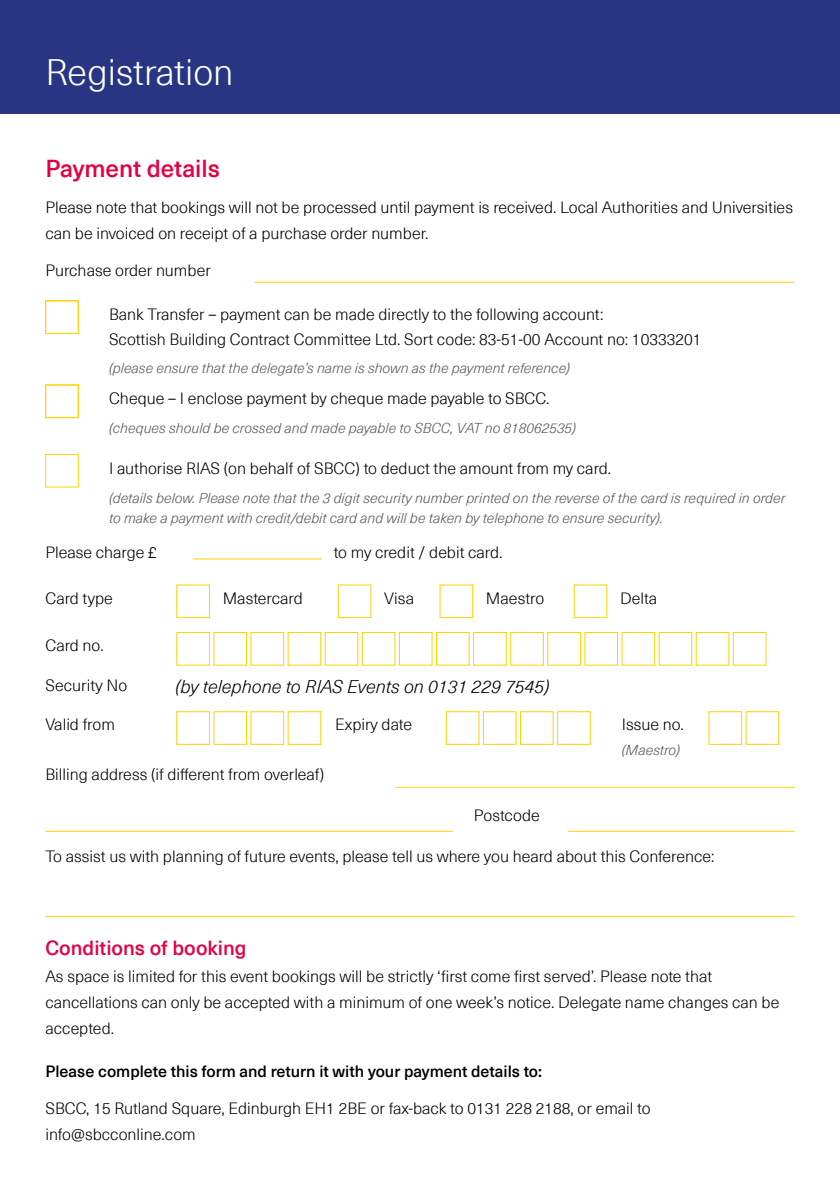
<style>
.page{position:relative;width:840px;height:1191px;background:#fff}
.page>*{position:absolute;margin:0;border:0;box-sizing:border-box;transform-origin:0 0}
.t1{font:300 36px "Neue Haas Unica Pro";color:#fff}
.t2{font:500 24px "Neue Haas Unica Pro";color:#e40042}
.t3{font:500 20px "Neue Haas Unica Pro";color:#e40042}
.t4{font:italic 300 18px "Neue Haas Unica Pro";color:#000}
.t5{font:300 16px/26px "Neue Haas Unica Pro";color:#000}
.t6{font:500 16px "Neue Haas Unica Pro";color:#000}
.t7{font:italic 300 14px/20px "Neue Haas Unica Pro";color:#575756}
</style>
<div class="page">
<div style="left:0;top:0;width:839px;height:113px;background:#283583"></div>
<div style="left:45px;top:300px;width:33px;height:34px;border:1px solid #ffd100"></div>
<div style="left:45px;top:385px;width:33px;height:33px;border:1px solid #ffd100"></div>
<div style="left:45px;top:454px;width:33px;height:33px;border:1px solid #ffd100"></div>
<hr style="left:193px;top:558px;width:128px;height:1px;background:#ffd100">
<hr style="left:254px;top:282px;width:540px;height:1px;background:#ffd100">
<div style="left:446px;top:711px;width:33px;height:33px;border:1px solid #ffd100"></div>
<div style="left:338px;top:585px;width:33px;height:33px;border:1px solid #ffd100"></div>
<div style="left:213px;top:632px;width:34px;height:33px;border:1px solid #ffd100"></div>
<div style="left:213px;top:711px;width:34px;height:33px;border:1px solid #ffd100"></div>
<div style="left:483px;top:711px;width:33px;height:33px;border:1px solid #ffd100"></div>
<div style="left:250px;top:632px;width:34px;height:33px;border:1px solid #ffd100"></div>
<div style="left:250px;top:711px;width:34px;height:33px;border:1px solid #ffd100"></div>
<div style="left:520px;top:711px;width:33px;height:33px;border:1px solid #ffd100"></div>
<div style="left:557px;top:711px;width:33px;height:33px;border:1px solid #ffd100"></div>
<div style="left:362px;top:632px;width:33px;height:33px;border:1px solid #ffd100"></div>
<div style="left:399px;top:632px;width:33px;height:33px;border:1px solid #ffd100"></div>
<div style="left:436px;top:632px;width:33px;height:33px;border:1px solid #ffd100"></div>
<div style="left:473px;top:632px;width:33px;height:33px;border:1px solid #ffd100"></div>
<div style="left:510px;top:632px;width:33px;height:33px;border:1px solid #ffd100"></div>
<div style="left:732px;top:632px;width:33px;height:33px;border:1px solid #ffd100"></div>
<hr style="left:395px;top:787px;width:399px;height:1px;background:#ffd100">
<hr style="left:45px;top:916px;width:749px;height:1px;background:#ffd100">
<hr style="left:567px;top:830px;width:227px;height:1px;background:#ffd100">
<hr style="left:45px;top:830px;width:407px;height:1px;background:#ffd100">
<h1 class="t1" style="left:45px;top:51px;width:189px">Registration</h1>
<h2 class="t2" style="left:45px;top:154px;width:176px">Payment details</h2>
<p class="t5" style="left:45px;top:195px;width:748px">Please note that bookings will not be processed until payment is received. Local Authorities and Universities can be invoiced on receipt of a purchase order number.</p>
<p class="t5" style="left:45px;top:257px;width:167px">Purchase order number</p>
<p class="t5" style="left:109px;top:302px;width:593px;line-height:25.4px">Bank Transfer – payment can be made directly to the following account:<br>Scottish Building Contract Committee Ltd. Sort code: 83-51-00 Account no: 10333201</p>
<p class="t7" style="left:109px;top:358px;width:462px">(please ensure that the delegate’s name is shown as the payment reference)</p>
<p class="t5" style="left:109px;top:386px;width:441px">Cheque – I enclose payment by cheque made payable to SBCC.</p>
<p class="t7" style="left:109px;top:418px;width:468px">(cheques should be crossed and made payable to SBCC, VAT no 818062535)</p>
<p class="t5" style="left:109px;top:455px;width:503px">I authorise RIAS (on behalf of SBCC) to deduct the amount from my card.</p>
<p class="t7" style="left:109px;top:488px;width:677px">(details below. Please note that the 3 digit security number printed on the reverse of the card is required in order to make a payment with credit/debit card and will be taken by telephone to ensure security).</p>
<p class="t5" style="left:45px;top:540px;width:113px">Please charge £</p>
<p class="t5" style="left:333px;top:540px;width:170px">to my credit / debit card.</p>
<p class="t5" style="left:45px;top:586px;width:69px">Card type</p>
<p class="t5" style="left:223px;top:586px;width:81px">Mastercard</p>
<p class="t5" style="left:384px;top:586px;width:31px">Visa</p>
<p class="t5" style="left:485px;top:586px;width:60px">Maestro</p>
<p class="t5" style="left:619px;top:586px;width:39px">Delta</p>
<p class="t5" style="left:45px;top:632px;width:60px">Card no.</p>
<p class="t5" style="left:45px;top:672px;width:83px">Security No</p>
<p class="t4" style="left:175px;top:675px;width:375px">(by telephone to RIAS Events on 0131 229 7545)</p>
<p class="t5" style="left:45px;top:711px;width:71px">Valid from</p>
<p class="t5" style="left:335px;top:711px;width:78px">Expiry date</p>
<p class="t5" style="left:621px;top:711px;width:64px">Issue no.</p>
<p class="t5" style="left:45px;top:761px;width:280px">Billing address (if different from overleaf)</p>
<p class="t5" style="left:473px;top:802px;width:67px">Postcode</p>
<p class="t7" style="left:621px;top:740px;width:60px">(Maestro)</p>
<p class="t5" style="left:45px;top:843px;width:670px">To assist us with planning of future events, please tell us where you heard about this Conference:</p>
<p class="t3" style="left:45px;top:936px;width:202px">Conditions of booking</p>
<p class="t5" style="left:45px;top:963px;width:735px">As space is limited for this event bookings will be strictly ‘first come first served’. Please note that cancellations can only be accepted with a minimum of one week’s notice. Delegate name changes can be accepted.</p>
<p class="t6" style="left:45px;top:1062px;width:498px">Please complete this form and return it with your payment details to:</p>
<p class="t5" style="left:45px;top:1095px;width:606px">SBCC, 15 Rutland Square, Edinburgh EH1 2BE or fax-back to 0131 228 2188, or email to info@sbcconline.com</p>
</div>
